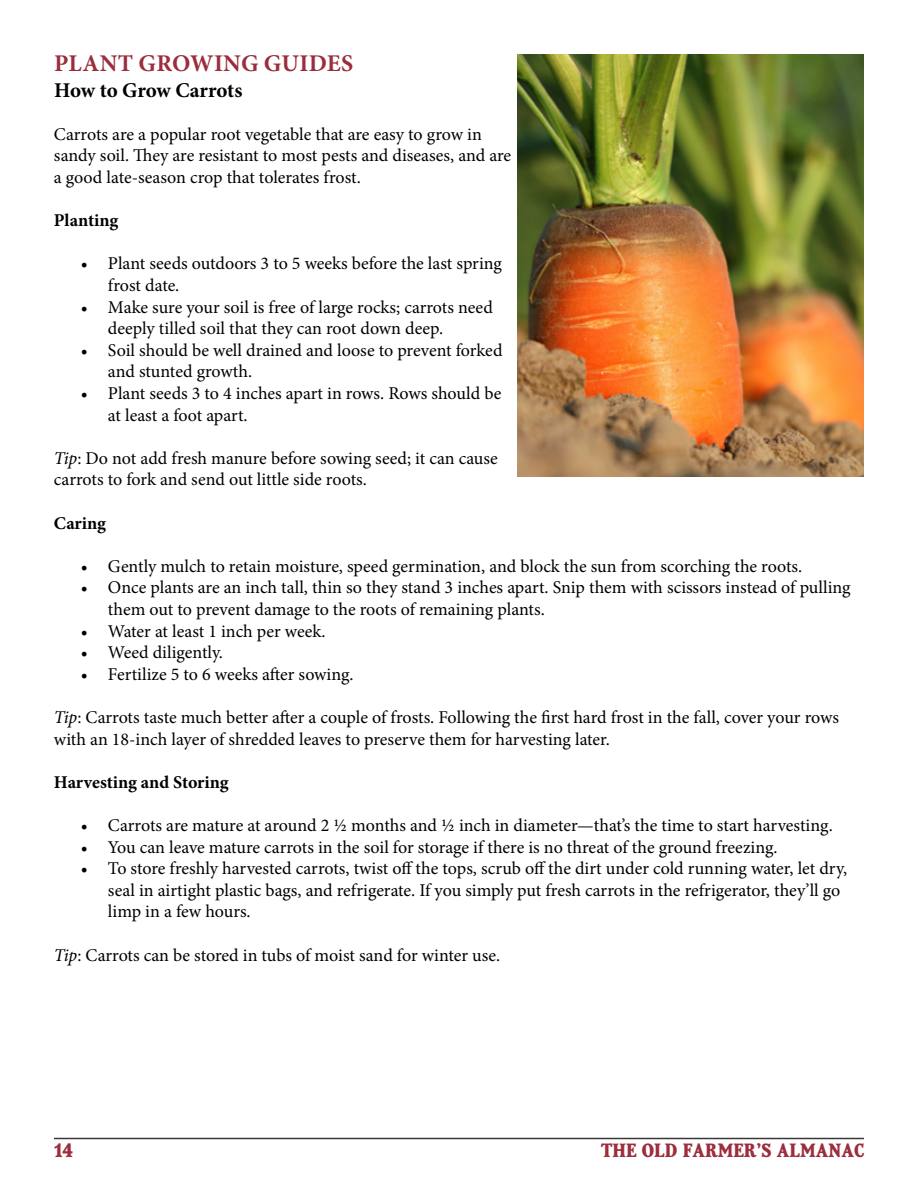
<style>
.page{position:relative;width:918px;height:1188px;background:#fff}
.page>*{position:absolute;margin:0;border:0;box-sizing:border-box;transform-origin:0 0}
.t1{font:700 24px "Minion Pro";letter-spacing:.01em;color:#9b2d3d}
.t2{font:700 21px "Minion Pro";letter-spacing:-.005em;color:#000}
.t3{font:18px/21.6px "Minion Pro";letter-spacing:-.005em;color:#000}
.t4{font:700 18px "Minion Pro";letter-spacing:-.005em;color:#000}
.t5{font:700 18px "OFA Deck";color:#9b2d3d}
.s1{font-style:italic}
</style>
<div class="page">
<hr style="left:54px;top:1138px;width:810px;height:1px;background:#3a3938">
<img style="left:518px;top:54px;width:346px;height:423px">
<h1 class="t1" style="left:54px;top:47px;width:301px">PLANT GROWING GUIDES</h1>
<p class="t2" style="left:54px;top:75px;width:190px">How to Grow Carrots</p>
<p class="t3" style="left:54px;top:123px;width:459px">Carrots are a popular root vegetable that are easy to grow in sandy soil. They are resistant to most pests and diseases, and are a good late-season crop that tolerates frost.</p>
<p class="t4" style="left:54px;top:208px;width:66px">Planting</p>
<p class="t3" style="left:108px;top:253px;width:395px;text-indent:-27px">• Plant seeds outdoors 3 to 5 weeks before the last spring frost date.</p>
<p class="t3" style="left:108px;top:296px;width:386px;text-indent:-27px">• Make sure your soil is free of large rocks; carrots need deeply tilled soil that they can root down deep.</p>
<p class="t3" style="left:108px;top:339px;width:396px;text-indent:-27px">• Soil should be well drained and loose to prevent forked and stunted growth.</p>
<p class="t3" style="left:108px;top:383px;width:395px;text-indent:-27px">• Plant seeds 3 to 4 inches apart in rows. Rows should be at least a foot apart.</p>
<p class="t3" style="left:54px;top:447px;width:445px"><span class="s1">Tip</span>: Do not add fresh manure before sowing seed; it can cause carrots to fork and send out little side roots.</p>
<p class="t4" style="left:54px;top:510px;width:54px">Caring</p>
<p class="t3" style="left:81px;top:555px;width:723px">• Gently mulch to retain moisture, speed germination, and block the sun from scorching the roots.</p>
<p class="t3" style="left:108px;top:577px;width:744px;text-indent:-27px">• Once plants are an inch tall, thin so they stand 3 inches apart. Snip them with scissors instead of pulling them out to prevent damage to the roots of remaining plants.</p>
<p class="t3" style="left:81px;top:620px;width:246px">• Water at least 1 inch per week.</p>
<p class="t3" style="left:81px;top:642px;width:144px">• Weed diligently.</p>
<p class="t3" style="left:81px;top:663px;width:274px">• Fertilize 5 to 6 weeks after sowing.</p>
<p class="t3" style="left:54px;top:707px;width:786px"><span class="s1">Tip</span>: Carrots taste much better after a couple of frosts. Following the first hard frost in the fall, cover your rows with an 18-inch layer of shredded leaves to preserve them for harvesting later.</p>
<p class="t4" style="left:54px;top:769px;width:176px">Harvesting and Storing</p>
<p class="t3" style="left:81px;top:815px;width:753px">• Carrots are mature at around 2 ½ months and ½ inch in diameter—that’s the time to start harvesting.</p>
<p class="t3" style="left:81px;top:836px;width:698px">• You can leave mature carrots in the soil for storage if there is no threat of the ground freezing.</p>
<p class="t3" style="left:108px;top:858px;width:741px;text-indent:-27px">• To store freshly harvested carrots, twist off the tops, scrub off the dirt under cold running water, let dry, seal in airtight plastic bags, and refrigerate. If you simply put fresh carrots in the refrigerator, they’ll go limp in a few hours.</p>
<p class="t3" style="left:54px;top:944px;width:448px"><span class="s1">Tip</span>: Carrots can be stored in tubs of moist sand for winter use.</p>
<p class="t5" style="left:54px;top:1143px;width:20px">14</p>
<p class="t5" style="left:601px;top:1143px;width:264px">THE OLD FARMER’S ALMANAC</p>
</div>
